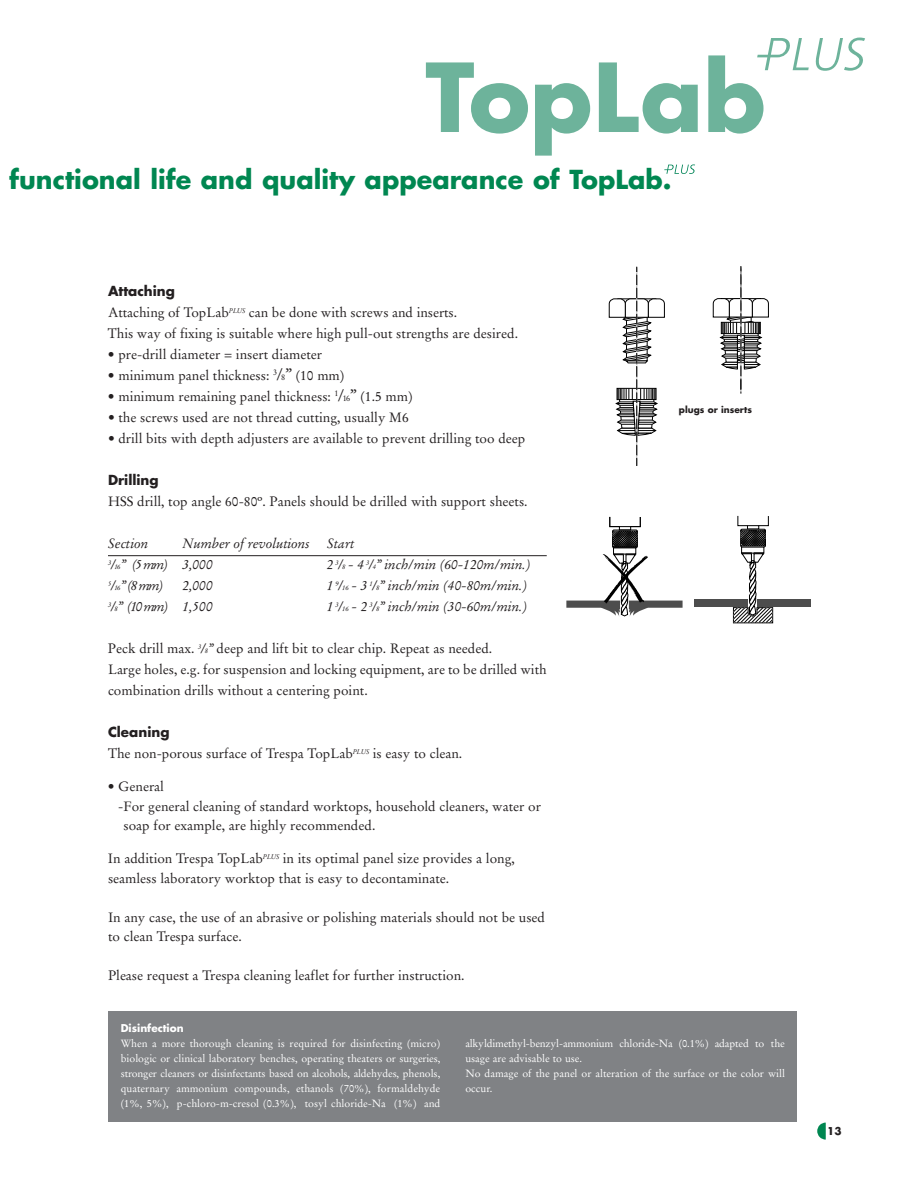
<style>
.page{position:relative;width:918px;height:1188px;background:#fff}
.page>*{position:absolute;margin:0;border:0;box-sizing:border-box;transform-origin:0 0}
.t1{font:700 25.5px "Futura";color:#008751}
.t2{font:13.5px/21px "Stempel Garamond";color:#231f20}
.t3{font:italic 13.5px "Stempel Garamond";color:#231f20}
.t4{font:10.5px/15px "Stempel Garamond";color:#fff}
.t5{font:700 10.5px "Futura";color:#231f20}
.t6{font:700 9px "Futura";color:#231f20}
.s1{font-family:"Futura";font-weight:700}
.s2{font-size:16.5px}
.s3{font-size:8.25px}
.s4{font-size:6.75px}
.s5{font-style:italic}
.s6{font-style:italic;font-size:6.75px}
</style>
<div class="page">
<svg style="left:817px;top:1123px;width:9px;height:17px"></svg>
<hr style="left:108px;top:555px;width:439px;height:1px;background:#231f20">
<div style="left:108px;top:1012px;width:688px;height:110px;background:#808285"></div>
<div style="left:610px;top:517px;width:31px;height:10px;border:1px solid #000"></div>
<div style="left:619px;top:526px;width:12px;height:4px;border:1px solid #000"></div>
<div style="left:612px;top:530px;width:26px;height:18px;border:1px solid #000"></div>
<div style="left:613px;top:547px;width:23px;height:7px;border:1px solid #000"></div>
<svg style="left:611px;top:527px;width:28px;height:20px"></svg>
<svg style="left:566px;top:554px;width:117px;height:63px"></svg>
<div style="left:738px;top:516px;width:31px;height:10px;border:1px solid #000"></div>
<div style="left:747px;top:525px;width:12px;height:4px;border:1px solid #000"></div>
<div style="left:757px;top:600px;width:54px;height:7px;background:#4d4d4d"></div>
<div style="left:694px;top:600px;width:54px;height:7px;background:#4d4d4d"></div>
<svg style="left:733px;top:553px;width:40px;height:71px"></svg>
<svg style="left:740px;top:526px;width:27px;height:21px"></svg>
<svg style="left:713px;top:266px;width:56px;height:128px"></svg>
<svg style="left:609px;top:267px;width:56px;height:199px"></svg>
<svg style="left:664px;top:164px;width:31px;height:10px"></svg>
<svg style="left:426px;top:62px;width:102px;height:72px"></svg>
<svg style="left:535px;top:83px;width:55px;height:73px"></svg>
<svg style="left:599px;top:62px;width:99px;height:72px"></svg>
<svg style="left:815px;top:38px;width:50px;height:33px"></svg>
<svg style="left:708px;top:38px;width:101px;height:96px"></svg>
<p class="t1" style="left:9px;top:162px;width:664px">functional life and quality appearance of TopLab.</p>
<p class="t2" style="left:108px;top:281px;width:412px"><span class="s1">Attaching<br></span>Attaching of TopLab<sup>PLUS</sup> can be done with screws and inserts.<br>This way of fixing is suitable where high pull-out strengths are desired.</p>
<p class="t2" style="left:108px;top:344px;width:216px">• pre-drill diameter = insert diameter</p>
<p class="t2" style="left:108px;top:365px;width:238px">• minimum panel thickness: <sup>3</sup><span class="s2">/</span><span class="s3">8</span><span class="s2">”</span> (10 mm)</p>
<p class="t2" style="left:108px;top:386px;width:306px">• minimum remaining panel thickness: <sup>1</sup><span class="s2">/</span><span class="s3">16</span><span class="s2">”</span> (1.5 mm)</p>
<p class="t2" style="left:108px;top:407px;width:302px">• the screws used are not thread cutting, usually M6</p>
<p class="t2" style="left:108px;top:428px;width:419px">• drill bits with depth adjusters are available to prevent drilling too deep</p>
<p class="t2" style="left:108px;top:470px;width:421px"><span class="s1">Drilling<br></span>HSS drill, top angle 60-80º. Panels should be drilled with support sheets.</p>
<p class="t3" style="left:108px;top:535px;width:42px">Section</p>
<p class="t3" style="left:182px;top:535px;width:129px">Number of revolutions</p>
<p class="t3" style="left:327px;top:535px;width:29px">Start</p>
<p class="t3" style="left:108px;top:556px;width:106px"><sup>3</sup>/<span class="s4">16</span>” (5 mm) 3,000</p>
<p class="t3" style="left:327px;top:556px;width:205px">2 <sup>3</sup>/<span class="s4">8</span> - 4 <sup>3</sup>/<span class="s4">4</span>” inch/min (60-120m/min.)</p>
<p class="t3" style="left:108px;top:577px;width:56px"><sup>5</sup>/<span class="s4">16</span>” (8 mm)</p>
<p class="t3" style="left:182px;top:577px;width:32px">2,000</p>
<p class="t3" style="left:327px;top:577px;width:202px">1 <sup>9</sup>/<span class="s4">16</span> - 3 <sup>1</sup>/<span class="s4">8</span>” inch/min (40-80m/min.)</p>
<p class="t3" style="left:108px;top:598px;width:106px"><sup>3</sup>/<span class="s4">8</span>” (10 mm) 1,500</p>
<p class="t3" style="left:327px;top:598px;width:202px">1 <sup>3</sup>/<span class="s4">16</span> - 2 <sup>3</sup>/<span class="s4">8</span>” inch/min (30-60m/min.)</p>
<p class="t2" style="left:108px;top:638px;width:440px">Peck drill max. <sup>3</sup><span class="s5">/</span><span class="s6">8</span><span class="s5">”</span> deep and lift bit to clear chip. Repeat as needed.<br>Large holes, e.g. for suspension and locking equipment, are to be drilled with combination drills without a centering point.</p>
<p class="t2" style="left:108px;top:722px;width:356px"><span class="s1">Cleaning<br></span>The non-porous surface of Trespa TopLab<sup>PLUS</sup> is easy to clean.</p>
<p class="t2" style="left:108px;top:776px;width:58px">• General</p>
<p class="t2" style="left:118px;top:796px;width:424px">-For general cleaning of standard worktops, household cleaners, water or</p>
<p class="t2" style="left:124px;top:815px;width:253px">soap for example, are highly recommended.</p>
<p class="t2" style="left:108px;top:849px;width:408px;line-height:19.5px">In addition Trespa TopLab<sup>PLUS</sup> in its optimal panel size provides a long, seamless laboratory worktop that is easy to decontaminate.</p>
<p class="t2" style="left:108px;top:907px;width:439px;line-height:19.5px">In any case, the use of an abrasive or polishing materials should not be used to clean Trespa surface.</p>
<p class="t2" style="left:108px;top:965px;width:358px">Please request a Trespa cleaning leaflet for further instruction.</p>
<p class="t4" style="left:121px;top:1021px;width:321px"><span class="s1">Disinfection<br></span>When a more thorough cleaning is required for disinfecting (micro) biologic or clinical laboratory benches, operating theaters or surgeries, stronger cleaners or disinfectants based on alcohols, aldehydes, phenols, quaternary ammonium compounds, ethanols (70%), formaldehyde (1%, 5%), p-chloro-m-cresol (0.3%), tosyl chloride-Na (1%) and</p>
<p class="t6" style="left:679px;top:403px;width:75px">plugs or inserts</p>
<p class="t4" style="left:465px;top:1036px;width:321px">alkyldimethyl-benzyl-ammonium chloride-Na (0.1%) adapted to the usage are advisable to use.<br>No damage of the panel or alteration of the surface or the color will occur.</p>
<p class="t5" style="left:827px;top:1124px;width:16px">13</p>
</div>
